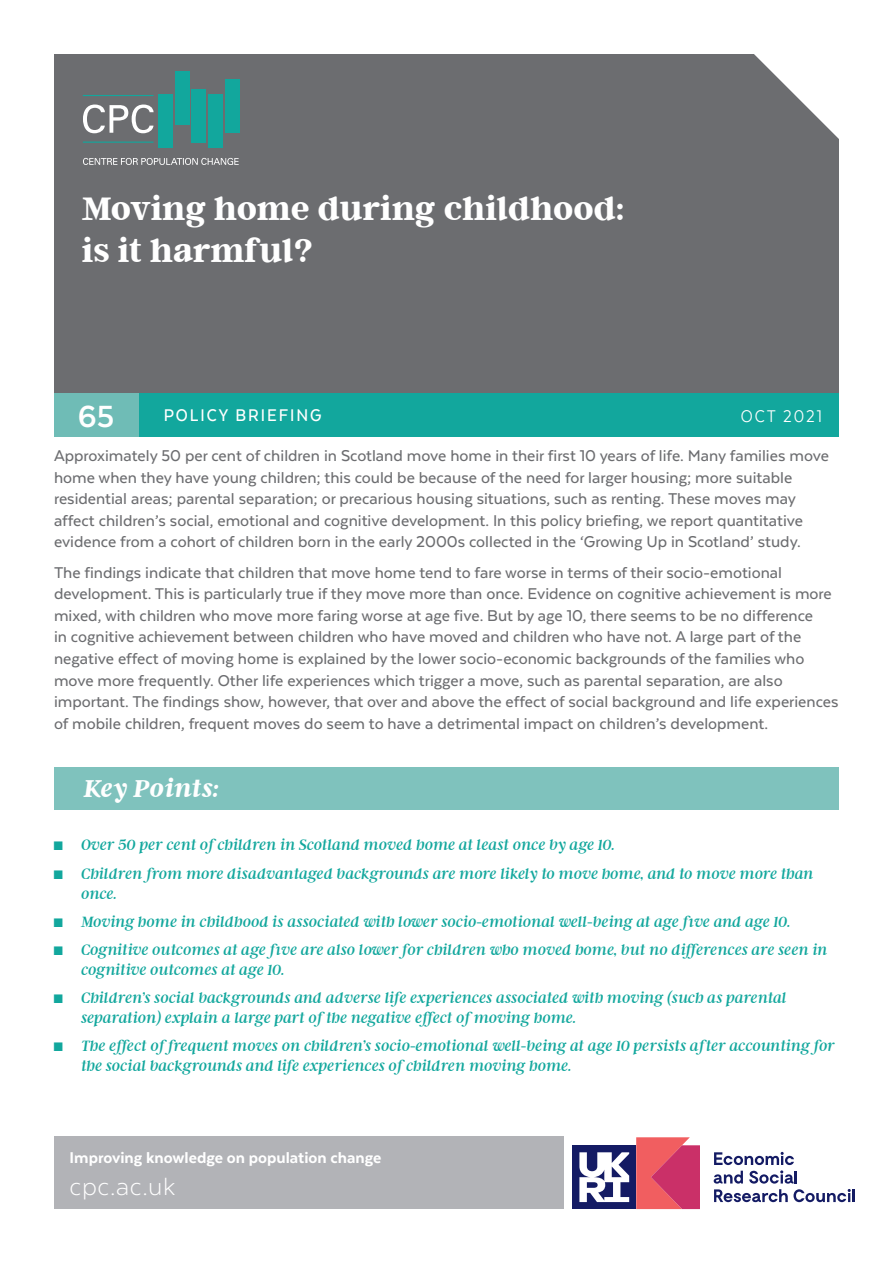
<style>
.page{position:relative;width:893px;height:1263px;background:#fff}
.page>*{position:absolute;margin:0;border:0;box-sizing:border-box;transform-origin:0 0}
.Document_Title{font:700 36px/42px "Argent CF";color:#fff}
.Paper_Number{font:700 35.25px "Texta";color:#fff}
.t1{font:300 28.5px "Texta";letter-spacing:.02em;color:#fff}
.t2{font:italic 700 27px "Argent CF";letter-spacing:-.02em;color:#fff}
.Paper_type_title{font:500 19.5px "Texta Narrow";letter-spacing:.1em;color:#fff}
.Date{font:19.5px "Texta Narrow";letter-spacing:.1em;color:#fff}
.Intro_Copy{font:500 18px/21.6px "Texta";color:#6c6d70}
.t3{font:800 18px "Texta";color:#fff}
.t4{font:italic 16.5px/19.8px "Argent CF";color:#12a79d}
</style>
<div class="page">
<div style="left:54px;top:1136px;width:509px;height:73px;background:#b2b3b7"></div>
<div style="left:54px;top:54px;width:785px;height:340px;background:#6c6d70"></div>
<div style="left:54px;top:767px;width:785px;height:43px;background:#7fc2bd"></div>
<div style="left:158px;top:95px;width:14px;height:53px;background:#12a79d"></div>
<div style="left:175px;top:71px;width:14px;height:53px;background:#12a79d"></div>
<div style="left:192px;top:90px;width:14px;height:53px;background:#12a79d"></div>
<div style="left:208px;top:95px;width:14px;height:53px;background:#12a79d"></div>
<div style="left:225px;top:79px;width:14px;height:53px;background:#12a79d"></div>
<svg style="left:83px;top:158px;width:156px;height:7px"></svg>
<svg style="left:83px;top:104px;width:71px;height:29px"></svg>
<hr style="left:83px;top:142px;width:70px;height:1px;background:#12a79d">
<hr style="left:83px;top:95px;width:71px;height:1px;background:#12a79d">
<div style="left:138px;top:394px;width:701px;height:43px;background:#12a79d"></div>
<div style="left:54px;top:394px;width:84px;height:43px;background:#6fbcb6"></div>
<svg style="left:714px;top:1152px;width:83px;height:31px"></svg>
<svg style="left:714px;top:1189px;width:141px;height:13px"></svg>
<div style="left:572px;top:1145px;width:64px;height:64px;background:#141b64"></div>
<svg style="left:579px;top:1152px;width:50px;height:50px"></svg>
<svg style="left:636px;top:1137px;width:64px;height:72px;background:#df4e69"></svg>
<p class="Document_Title" style="left:82px;top:187px;width:545px">Moving home during childhood: is it harmful?</p>
<p class="Paper_Number" style="left:78px;top:398px;width:38px">65</p>
<p class="Paper_type_title" style="left:164px;top:405px;width:159px">POLICY BRIEFING</p>
<p class="Date" style="left:741px;top:406px;width:83px">OCT 2021</p>
<p class="Intro_Copy" style="left:54px;top:445px;width:776px">Approximately 50 per cent of children in Scotland move home in their first 10 years of life. Many families move home when they have young children; this could be because of the need for larger housing; more suitable residential areas; parental separation; or precarious housing situations, such as renting. These moves may affect children’s social, emotional and cognitive development. In this policy briefing, we report quantitative evidence from a cohort of children born in the early 2000s collected in the ‘Growing Up in Scotland’ study.</p>
<p class="Intro_Copy" style="left:54px;top:561px;width:786px">The findings indicate that children that move home tend to fare worse in terms of their socio-emotional development. This is particularly true if they move more than once. Evidence on cognitive achievement is more mixed, with children who move more faring worse at age five. But by age 10, there seems to be no difference<br>in cognitive achievement between children who have moved and children who have not. A large part of the negative effect of moving home is explained by the lower socio-economic backgrounds of the families who move more frequently. Other life experiences which trigger a move, such as parental separation, are also important. The findings show, however, that over and above the effect of social background and life experiences of mobile children, frequent moves do seem to have a detrimental impact on children’s development.</p>
<p class="t2" style="left:84px;top:773px;width:136px">Key Points:</p>
<p class="t4" style="left:54px;top:835px;width:562px">◼ Over 50 per cent of children in Scotland moved home at least once by age 10.</p>
<p class="t4" style="left:81px;top:863px;width:734px;text-indent:-27px">◼ Children from more disadvantaged backgrounds are more likely to move home, and to move more than once.</p>
<p class="t4" style="left:54px;top:911px;width:738px">◼ Moving home in childhood is associated with lower socio-emotional well-being at age five and age 10.</p>
<p class="t4" style="left:81px;top:940px;width:748px;text-indent:-27px">◼ Cognitive outcomes at age five are also lower for children who moved home, but no differences are seen in cognitive outcomes at age 10.</p>
<p class="t4" style="left:81px;top:988px;width:707px;text-indent:-27px">◼ Children’s social backgrounds and adverse life experiences associated with moving (such as parental separation) explain a large part of the negative effect of moving home.</p>
<p class="t4" style="left:81px;top:1036px;width:755px;text-indent:-27px">◼ The effect of frequent moves on children’s socio-emotional well-being at age 10 persists after accounting for the social backgrounds and life experiences of children moving home.</p>
<p class="t3" style="left:70px;top:1148px;width:313px">Improving knowledge on population change</p>
<p class="t1" style="left:70px;top:1171px;width:107px">cpc.ac.uk</p>
</div>
